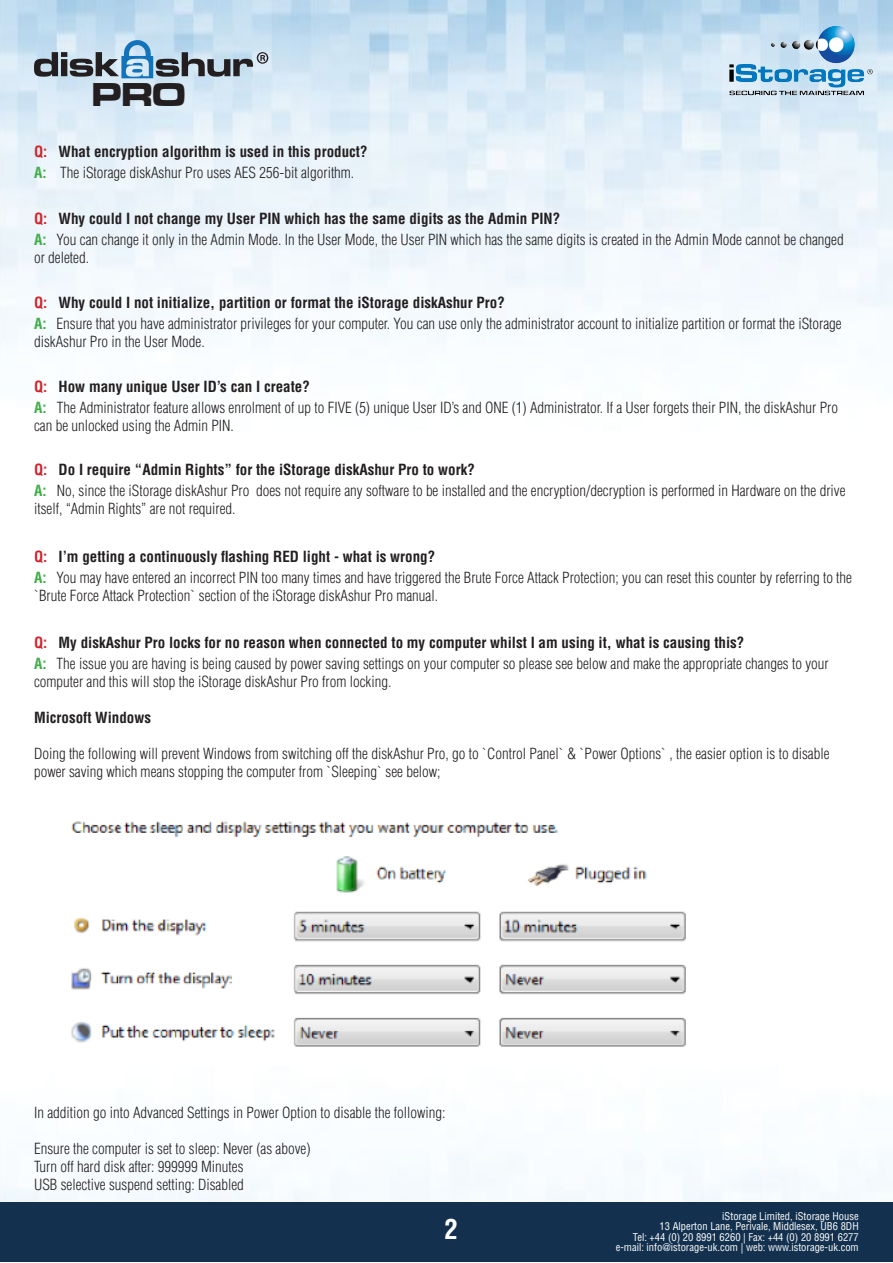
<style>
.page{position:relative;width:893px;height:1263px;background:#fff}
.page>*{position:absolute;margin:0;border:0;box-sizing:border-box;transform-origin:0 0}
.t1{font:34.2px "Microgramma D Bold Exte";color:#231f20}
.t2{font:700 condensed 27px "Helvetica LT Std";color:#fff}
.t3{font:300 condensed 15px/18px "Helvetica LT Std";color:#231f20}
.t4{font:700 condensed 15px "Helvetica LT Std";color:#231f20}
.t5{font:condensed 10.5px/10.5px "Helvetica LT Std";color:#fff;text-align:right}
.s1{color:#d1232a}
.s2{font-weight:700;color:#40ae49}
</style>
<div class="page">
<img style="left:726px;top:22px;width:150px;height:76px">
<div style="left:0;top:1202px;width:893px;height:60px;background:#13314e"></div>
<svg style="left:34px;top:40px;width:234px;height:38px;background:#96abba"></svg>
<img style="left:71px;top:821px;width:615px;height:226px">
<h1 class="t1" style="left:92px;top:72px;width:96px">PRO</h1>
<p class="t4" style="left:34px;top:143px;width:335px"><span class="s1">Q:</span> What encryption algorithm is used in this product?</p>
<p class="t3" style="left:34px;top:164px;width:322px"><span class="s2">A:</span> The iStorage diskAshur Pro uses AES 256-bit algorithm.</p>
<p class="t4" style="left:34px;top:210px;width:528px"><span class="s1">Q:</span> Why could I not change my User PIN which has the same digits as the Admin PIN?</p>
<p class="t3" style="left:34px;top:231px;width:811px"><span class="s2">A:</span> You can change it only in the Admin Mode. In the User Mode, the User PIN which has the same digits is created in the Admin Mode cannot be changed or deleted.</p>
<p class="t4" style="left:34px;top:293px;width:472px"><span class="s1">Q:</span> Why could I not initialize, partition or format the iStorage diskAshur Pro?</p>
<p class="t3" style="left:34px;top:314px;width:809px"><span class="s2">A:</span> Ensure that you have administrator privileges for your computer. You can use only the administrator account to initialize partition or format the iStorage diskAshur Pro in the User Mode.</p>
<p class="t4" style="left:34px;top:378px;width:277px"><span class="s1">Q:</span> How many unique User ID’s can I create?</p>
<p class="t3" style="left:34px;top:399px;width:805px"><span class="s2">A:</span> The Administrator feature allows enrolment of up to FIVE (5) unique User ID’s and ONE (1) Administrator. If a User forgets their PIN, the diskAshur Pro can be unlocked using the Admin PIN.</p>
<p class="t4" style="left:34px;top:460px;width:442px"><span class="s1">Q:</span> Do I require “Admin Rights” for the iStorage diskAshur Pro to work?</p>
<p class="t3" style="left:34px;top:482px;width:813px"><span class="s2">A:</span> No, since the iStorage diskAshur Pro does not require any software to be installed and the encryption/decryption is performed in Hardware on the drive itself, “Admin Rights” are not required.</p>
<p class="t4" style="left:34px;top:547px;width:403px"><span class="s1">Q:</span> I’m getting a continuously flashing RED light - what is wrong?</p>
<p class="t3" style="left:34px;top:568px;width:820px"><span class="s2">A:</span> You may have entered an incorrect PIN too many times and have triggered the Brute Force Attack Protection; you can reset this counter by referring to the `Brute Force Attack Protection` section of the iStorage diskAshur Pro manual.</p>
<p class="t4" style="left:34px;top:633px;width:712px"><span class="s1">Q:</span> My diskAshur Pro locks for no reason when connected to my computer whilst I am using it, what is causing this?</p>
<p class="t3" style="left:34px;top:655px;width:796px"><span class="s2">A:</span> The issue you are having is being caused by power saving settings on your computer so please see below and make the appropriate changes to your computer and this will stop the iStorage diskAshur Pro from locking.</p>
<p class="t4" style="left:34px;top:708px;width:119px">Microsoft Windows</p>
<p class="t3" style="left:34px;top:745px;width:797px">Doing the following will prevent Windows from switching off the diskAshur Pro, go to `Control Panel` &amp; `Power Options` , the easier option is to disable power saving which means stopping the computer from `Sleeping` see below;</p>
<p class="t3" style="left:34px;top:1103px;width:413px">In addition go into Advanced Settings in Power Option to disable the following:</p>
<p class="t3" style="left:34px;top:1139px;width:278px">Ensure the computer is set to sleep: Never (as above)</p>
<p class="t3" style="left:34px;top:1157px;width:211px">Turn off hard disk after: 999999 Minutes</p>
<p class="t3" style="left:34px;top:1175px;width:211px">USB selective suspend setting: Disabled</p>
<p class="t2" style="left:444px;top:1212px;width:15px">2</p>
<p class="t5" style="left:616px;top:1210px;width:245px">iStorage Limited, iStorage House<br>13 Alperton Lane, Perivale, Middlesex, UB6 8DH<br>Tel: +44 (0) 20 8991 6260 | Fax: +44 (0) 20 8991 6277 e-mail: info@istorage-uk.com | web: www.istorage-uk.com</p>
</div>
